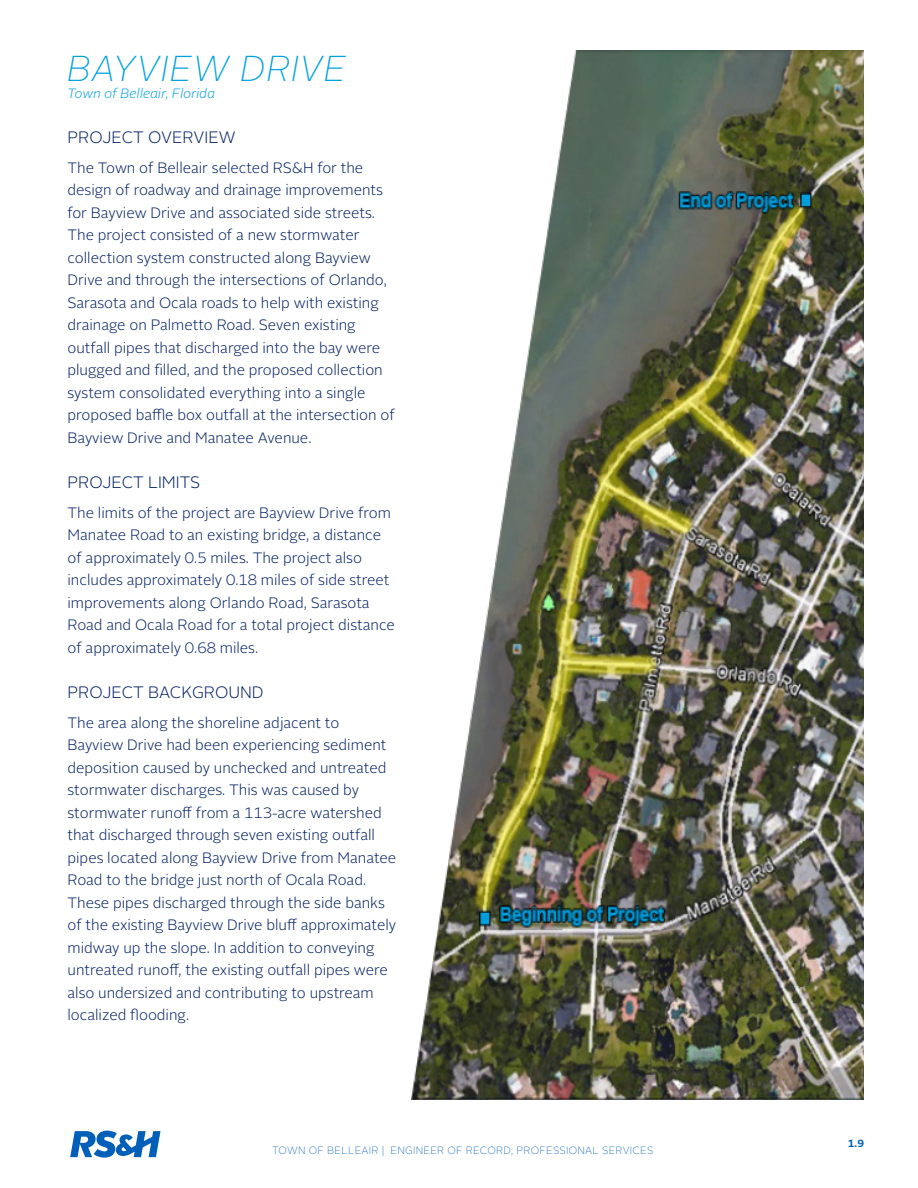
<style>
.page{position:relative;width:918px;height:1188px;background:#fff}
.page>*{position:absolute;margin:0;border:0;box-sizing:border-box;transform-origin:0 0}
.Heading_1{font:italic 100 36px "Alright Sans";letter-spacing:.025em;color:#00a2df}
.Heading_2{font:300 16.5px "Alright Sans";color:#001f61}
.t1{font:300 15px/22.5px "Alright Sans";color:#001f61}
.Project_Location{font:italic 300 13.5px "Alright Sans";color:#00a2df}
.t2{font:100 10.5px "Alright Sans";letter-spacing:.025em;color:#005fb9}
.t3{font:700 10.5px "Alright Sans";color:#005fb9}
</style>
<div class="page">
<svg style="left:70px;top:1131px;width:91px;height:27px"></svg>
<img style="left:411px;top:50px;width:453px;height:1049px">
<p class="Heading_1" style="left:68px;top:44px;width:281px">BAYVIEW DRIVE</p>
<p class="Project_Location" style="left:68px;top:84px;width:149px">Town of Belleair, Florida</p>
<p class="Heading_2" style="left:68px;top:126px;width:170px">PROJECT OVERVIEW</p>
<p class="t1" style="left:68px;top:156px;width:329px">The Town of Belleair selected RS&amp;H for the design of roadway and drainage improvements for Bayview Drive and associated side streets.<br>The project consisted of a new stormwater collection system constructed along Bayview Drive and through the intersections of Orlando, Sarasota and Ocala roads to help with existing drainage on Palmetto Road. Seven existing outfall pipes that discharged into the bay were plugged and filled, and the proposed collection system consolidated everything into a single proposed baffle box outfall at the intersection of Bayview Drive and Manatee Avenue.</p>
<p class="Heading_2" style="left:68px;top:471px;width:134px">PROJECT LIMITS</p>
<p class="t1" style="left:68px;top:501px;width:329px">The limits of the project are Bayview Drive from Manatee Road to an existing bridge, a distance of approximately 0.5 miles. The project also includes approximately 0.18 miles of side street improvements along Orlando Road, Sarasota Road and Ocala Road for a total project distance of approximately 0.68 miles.</p>
<p class="Heading_2" style="left:68px;top:681px;width:198px">PROJECT BACKGROUND</p>
<p class="t1" style="left:68px;top:711px;width:330px">The area along the shoreline adjacent to Bayview Drive had been experiencing sediment deposition caused by unchecked and untreated stormwater discharges. This was caused by stormwater runoff from a 113-acre watershed that discharged through seven existing outfall pipes located along Bayview Drive from Manatee Road to the bridge just north of Ocala Road.<br>These pipes discharged through the side banks of the existing Bayview Drive bluff approximately midway up the slope. In addition to conveying untreated runoff, the existing outfall pipes were also undersized and contributing to upstream localized flooding.</p>
<p class="t2" style="left:272px;top:1143px;width:383px">TOWN OF BELLEAIR | ENGINEER OF RECORD; PROFESSIONAL SERVICES</p>
<p class="t3" style="left:848px;top:1136px;width:18px">1.9</p>
</div>
